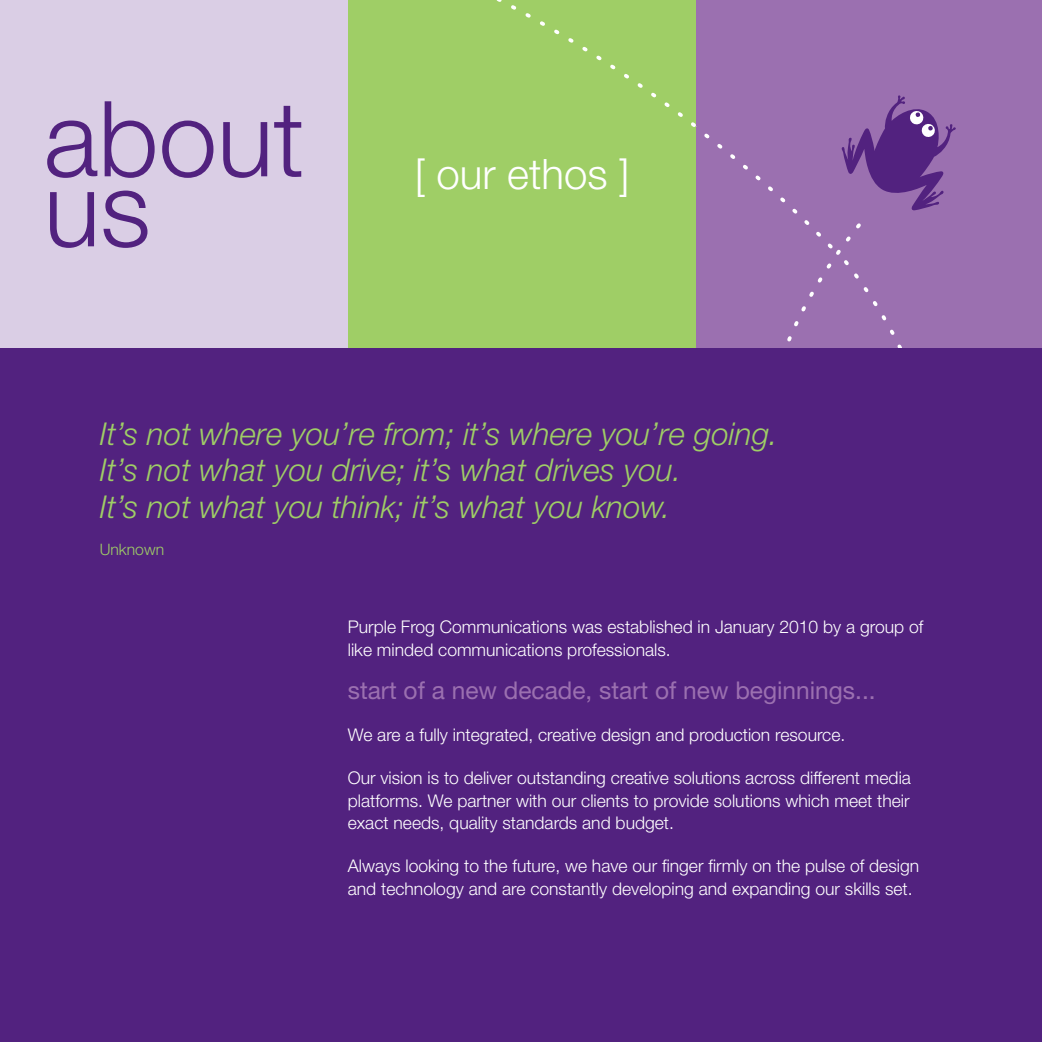
<style>
.page{position:relative;width:1042px;height:1042px;background:#fff}
.page>*{position:absolute;margin:0;border:0;box-sizing:border-box;transform-origin:0 0}
.t1{font:300 105px "Helvetica Neue LT Std";color:#52227f}
.t2{font:300 42px "Helvetica Neue LT Std";color:#fff}
.t3{font:italic 300 31.5px "Helvetica Neue LT Std";color:#9fce66}
.t4{font:24.5px "Helvetica Neue LT Std";color:#9b70b0}
.t5{font:300 17.5px/22.8px "Helvetica Neue LT Std";color:#fff}
.t6{font:300 15.75px "Helvetica Neue LT Std";color:#9fce66}
</style>
<div class="page">
<div style="left:0;top:340px;width:1042px;height:702px;background:#52227f"></div>
<div style="left:696px;top:0;width:346px;height:348px;background:#9b70b0"></div>
<svg style="left:696px;top:95px;width:260px;height:253px"></svg>
<div style="left:0;top:0;width:348px;height:348px;background:#dacee5"></div>
<div style="left:348px;top:0;width:348px;height:348px;background:#9fce66"></div>
<svg style="left:496px;top:0;width:200px;height:127px"></svg>
<p class="t1" style="left:44px;top:75px;width:262px">about</p>
<p class="t1" style="left:44px;top:145px;width:108px">us</p>
<p class="t2" style="left:415px;top:148px;width:216px">[ our ethos ]</p>
<p class="t3" style="left:100px;top:415px;width:680px">It’s not where you’re from; it’s where you’re going.</p>
<p class="t3" style="left:100px;top:451px;width:583px">It’s not what you drive; it’s what drives you.</p>
<p class="t3" style="left:100px;top:488px;width:572px">It’s not what you think; it’s what you know.</p>
<p class="t6" style="left:100px;top:540px;width:66px">Unknown</p>
<p class="t5" style="left:348px;top:615px;width:577px">Purple Frog Communications was established in January 2010 by a group of like minded communications professionals.</p>
<p class="t4" style="left:348px;top:675px;width:529px">start of a new decade, start of new beginnings...</p>
<p class="t5" style="left:348px;top:723px;width:499px">We are a fully integrated, creative design and production resource.</p>
<p class="t5" style="left:348px;top:766px;width:565px;text-align:justify">Our vision is to deliver outstanding creative solutions across different media platforms. We partner with our clients to provide solutions which meet their exact needs, quality standards and budget.</p>
<p class="t5" style="left:348px;top:854px;width:573px">Always looking to the future, we have our finger firmly on the pulse of design and technology and are constantly developing and expanding our skills set.</p>
</div>
